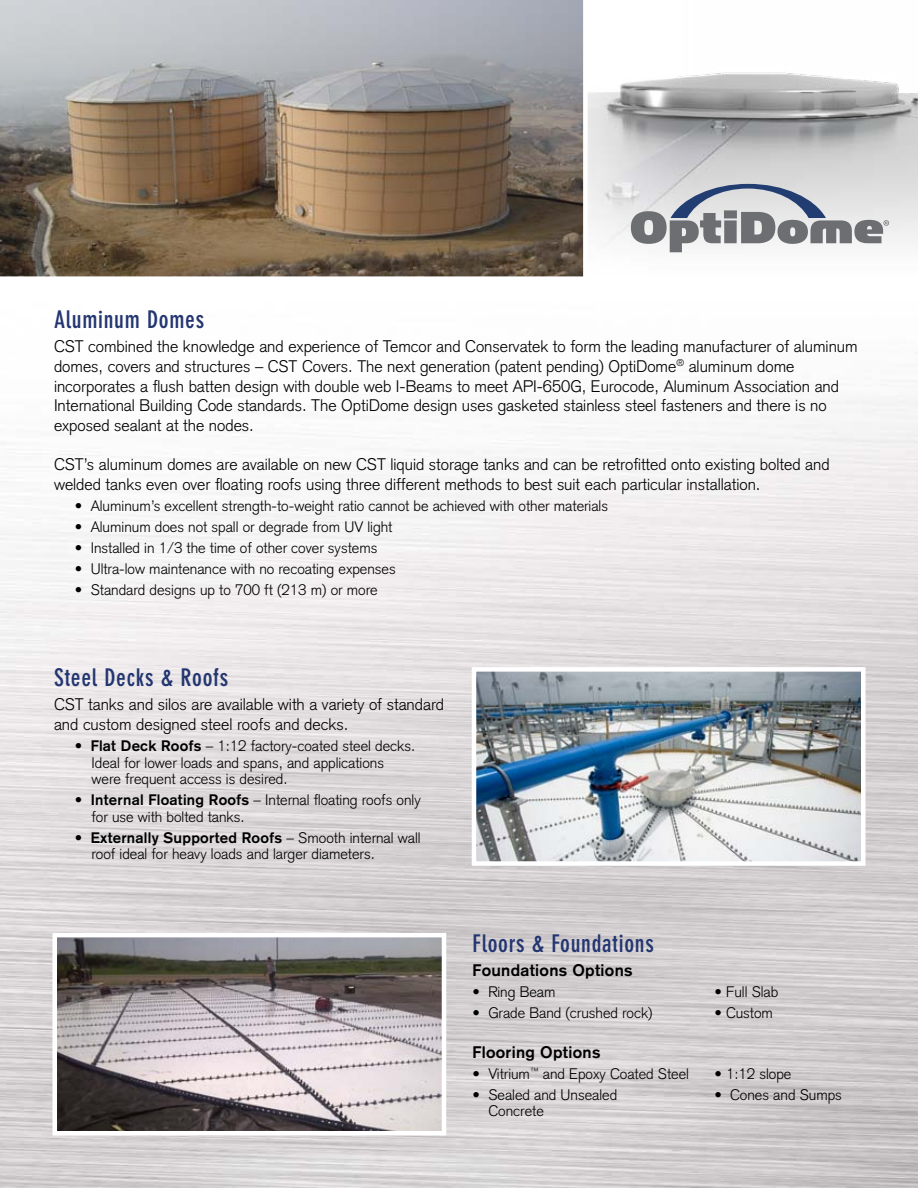
<style>
.page{position:relative;width:918px;height:1188px;background:#fff}
.page>*{position:absolute;margin:0;border:0;box-sizing:border-box;transform-origin:0 0}
.t1{font:700 condensed 24px "DIN Neuzeit Grotesk";letter-spacing:.03em;color:#243671}
.t2{font:300 16.5px/19.8px "Akzidenz Grotesk";color:#000}
.t3{font:700 16.5px "Akzidenz Grotesk";letter-spacing:.02em;color:#000}
.t4{font:300 15px/16.5px "Akzidenz Grotesk";color:#000}
.s1{font-weight:700}
</style>
<div class="page">
<img style="left:588px;top:67px;width:330px;height:202px">
<img style="left:0;top:0;width:583px;height:276px">
<img style="left:477px;top:672px;width:384px;height:189px">
<div style="left:472px;top:667px;width:394px;height:199px;border:4px solid #fff"></div>
<img style="left:57px;top:938px;width:384px;height:193px">
<div style="left:52px;top:933px;width:394px;height:203px;border:4px solid #fff"></div>
<svg style="left:631px;top:184px;width:258px;height:68px"></svg>
<h1 class="t1" style="left:54px;top:306px;width:152px">Aluminum Domes</h1>
<p class="t2" style="left:54px;top:336px;width:805px">CST combined the knowledge and experience of Temcor and Conservatek to form the leading manufacturer of aluminum domes, covers and structures – CST Covers. The next generation (patent pending) OptiDome<sup>®</sup> aluminum dome incorporates a flush batten design with double web I-Beams to meet API-650G, Eurocode, Aluminum Association and International Building Code standards. The OptiDome design uses gasketed stainless steel fasteners and there is no exposed sealant at the nodes.</p>
<p class="t2" style="left:54px;top:455px;width:777px">CST’s aluminum domes are available on new CST liquid storage tanks and can be retrofitted onto existing bolted and welded tanks even over floating roofs using three different methods to best suit each particular installation.</p>
<p class="t4" style="left:75px;top:498px;width:535px">• Aluminum’s excellent strength-to-weight ratio cannot be achieved with other materials</p>
<p class="t4" style="left:75px;top:519px;width:319px">• Aluminum does not spall or degrade from UV light</p>
<p class="t4" style="left:75px;top:540px;width:304px">• Installed in 1/3 the time of other cover systems</p>
<p class="t4" style="left:75px;top:561px;width:322px">• Ultra-low maintenance with no recoating expenses</p>
<p class="t4" style="left:75px;top:582px;width:304px">• Standard designs up to 700 ft (213 m) or more</p>
<h1 class="t1" style="left:54px;top:664px;width:176px">Steel Decks &amp; Roofs</h1>
<p class="t2" style="left:54px;top:695px;width:392px">CST tanks and silos are available with a variety of standard and custom designed steel roofs and decks.</p>
<p class="t4" style="left:92px;top:738px;width:325px;text-indent:-17px">• <span class="s1">Flat Deck Roofs</span> – 1:12 factory-coated steel decks.<br>Ideal for lower loads and spans, and applications were frequent access is desired.</p>
<p class="t4" style="left:92px;top:792px;width:331px;text-indent:-17px">• <span class="s1">Internal Floating Roofs</span> – Internal floating roofs only for use with bolted tanks.</p>
<p class="t4" style="left:92px;top:829px;width:331px;text-indent:-17px">• <span class="s1">Externally Supported Roofs</span> – Smooth internal wall roof ideal for heavy loads and larger diameters.</p>
<h1 class="t1" style="left:472px;top:930px;width:183px">Floors &amp; Foundations</h1>
<p class="t3" style="left:472px;top:961px;width:162px">Foundations Options</p>
<p class="t4" style="left:472px;top:984px;width:85px">• Ring Beam</p>
<p class="t4" style="left:472px;top:1005px;width:182px">• Grade Band (crushed rock)</p>
<p class="t3" style="left:472px;top:1042px;width:129px">Flooring Options</p>
<p class="t4" style="left:472px;top:1065px;width:218px">• Vitrium<sup>™</sup> and Epoxy Coated Steel</p>
<p class="t4" style="left:489px;top:1086px;width:130px;text-indent:-16px">• Sealed and Unsealed<br>Concrete</p>
<p class="t4" style="left:714px;top:984px;width:65px">• Full Slab</p>
<p class="t4" style="left:714px;top:1005px;width:60px">• Custom</p>
<p class="t4" style="left:714px;top:1066px;width:78px">• 1:12 slope</p>
<p class="t4" style="left:714px;top:1087px;width:129px">• Cones and Sumps</p>
</div>
